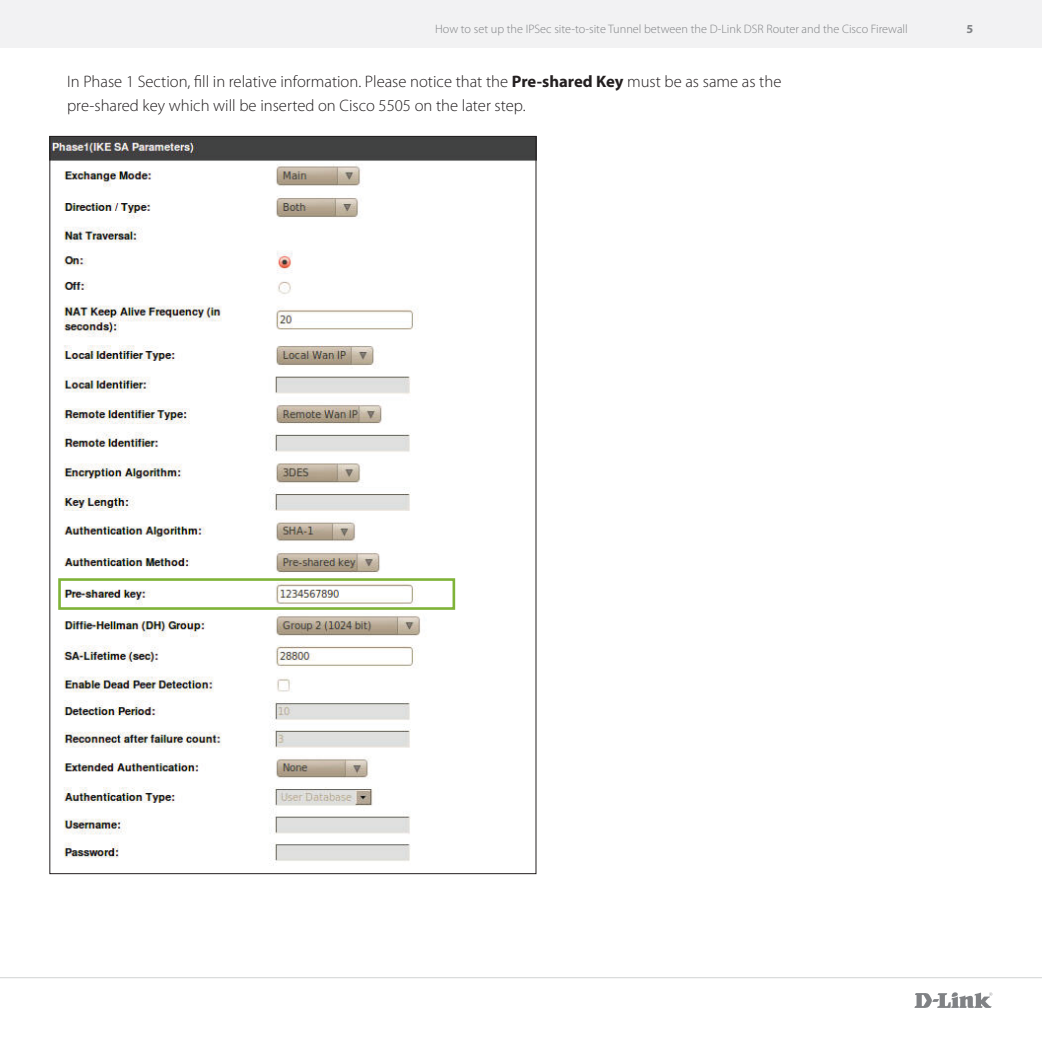
<style>
.page{position:relative;width:1042px;height:1042px;background:#fff}
.page>*{position:absolute;margin:0;border:0;box-sizing:border-box;transform-origin:0 0}
.t1{font:300 16.62px "Myriad Pro";color:#231f20}
.t2{font:300 12.25px "Myriad Pro";color:#808285}
.t3{font:700 12.25px "Myriad Pro";color:#808285}
.s1{font-weight:700}
</style>
<div class="page">
<div style="left:0;top:0;width:1042px;height:48px;background:#f2f2f3"></div>
<svg style="left:914px;top:992px;width:78px;height:16px"></svg>
<hr style="left:0;top:977px;width:1042px;height:1px;background:#d1d3d4">
<img style="left:50px;top:135px;width:486px;height:728px">
<div style="left:58px;top:578px;width:397px;height:32px;border:3px solid #7fb338"></div>
<p class="t2" style="left:435px;top:22px;width:474px">How to set up the IPSec site-to-site Tunnel between the D-Link DSR Router and the Cisco Firewall</p>
<p class="t3" style="left:966px;top:21px;width:8px">5</p>
<p class="t1" style="left:67px;top:72px;width:716px">In Phase 1 Section, fill in relative information. Please notice that the <span class="s1">Pre-shared Key</span> must be as same as the</p>
<p class="t1" style="left:67px;top:97px;width:460px">pre-shared key which will be inserted on Cisco 5505 on the later step.</p>
</div>
